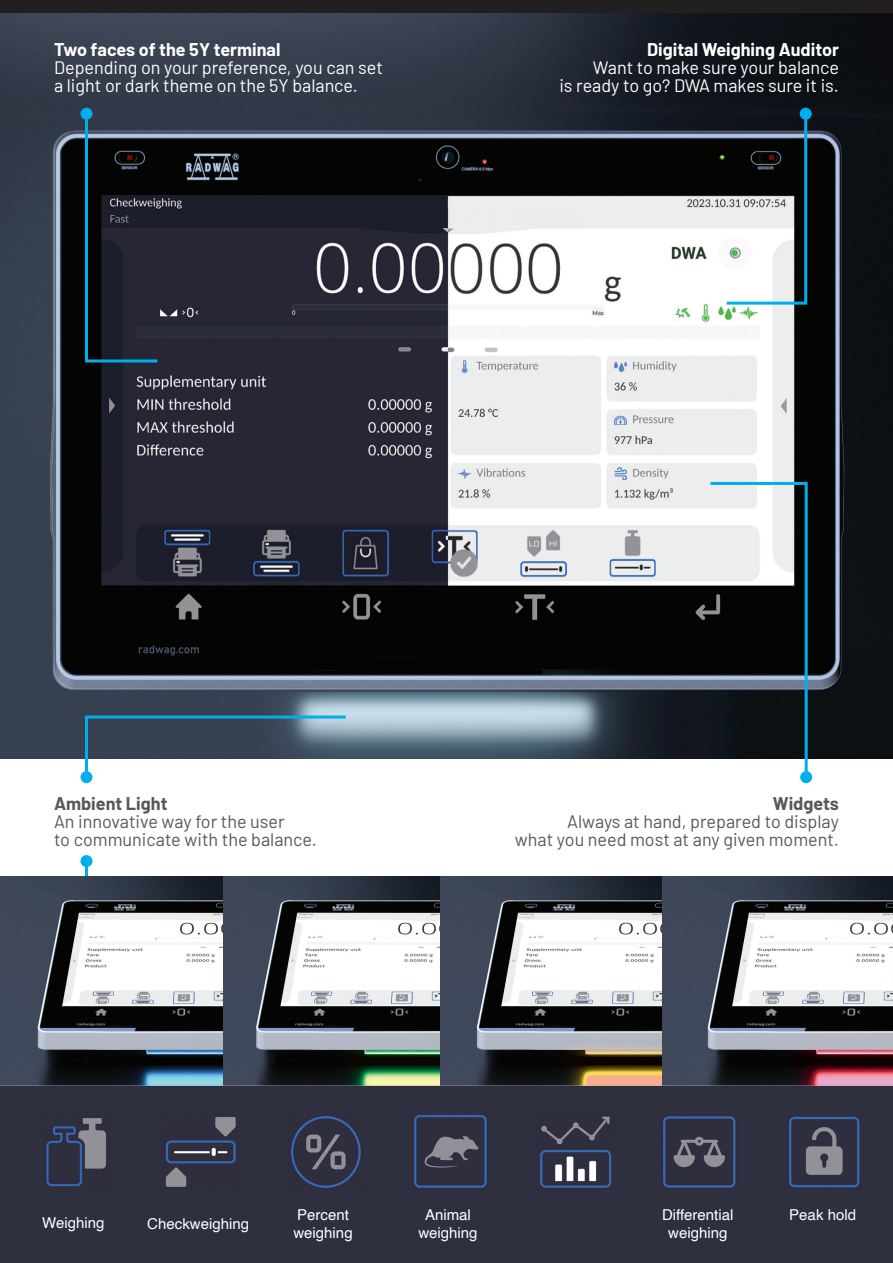
<style>
.page{position:relative;width:893px;height:1263px;background:#fff}
.page>*{position:absolute;margin:0;border:0;box-sizing:border-box;transform-origin:0 0}
.t1{font:18px/18px "Barlow";color:#fff;text-align:right}
.t2{font:18px/18px "Barlow";color:#57585a}
.t3{font:700 18px "Barlow";color:#fff}
.t4{font:700 18px "Barlow";color:#57585a}
.t5{font:15px/18px "Helvetica";color:#fff}
</style>
<div class="page">
<img style="left:0;top:0;width:893px;height:1263px">
<p class="t3" style="left:54px;top:36px;width:228px">Two faces of the 5Y terminal</p>
<p class="t1" style="left:54px;top:57px;width:330px;text-align:left">Depending on your preference, you can set a light or dark theme on the 5Y balance.</p>
<p class="t3" style="left:647px;top:36px;width:193px">Digital Weighing Auditor</p>
<p class="t1" style="left:559px;top:57px;width:281px">Want to make sure your balance<br>is ready to go? DWA makes sure it is.</p>
<p class="t4" style="left:54px;top:790px;width:115px">Ambient Light</p>
<p class="t2" style="left:54px;top:811px;width:264px">An innovative way for the user<br>to communicate with the balance.</p>
<p class="t4" style="left:773px;top:790px;width:68px">Widgets</p>
<p class="t2" style="left:515px;top:811px;width:326px;text-align:right">Always at hand, prepared to display<br>what you need most at any given moment.</p>
<p class="t5" style="left:42px;top:1214px;width:64px">Weighing</p>
<p class="t5" style="left:147px;top:1215px;width:103px">Checkweighing</p>
<p class="t5" style="left:293px;top:1206px;width:61px">Percent weighing</p>
<p class="t5" style="left:425px;top:1206px;width:47px">Animal</p>
<p class="t5" style="left:418px;top:1224px;width:61px">weighing</p>
<p class="t5" style="left:662px;top:1206px;width:73px">Differential</p>
<p class="t5" style="left:668px;top:1224px;width:61px">weighing</p>
<p class="t5" style="left:789px;top:1206px;width:68px">Peak hold</p>
</div>
